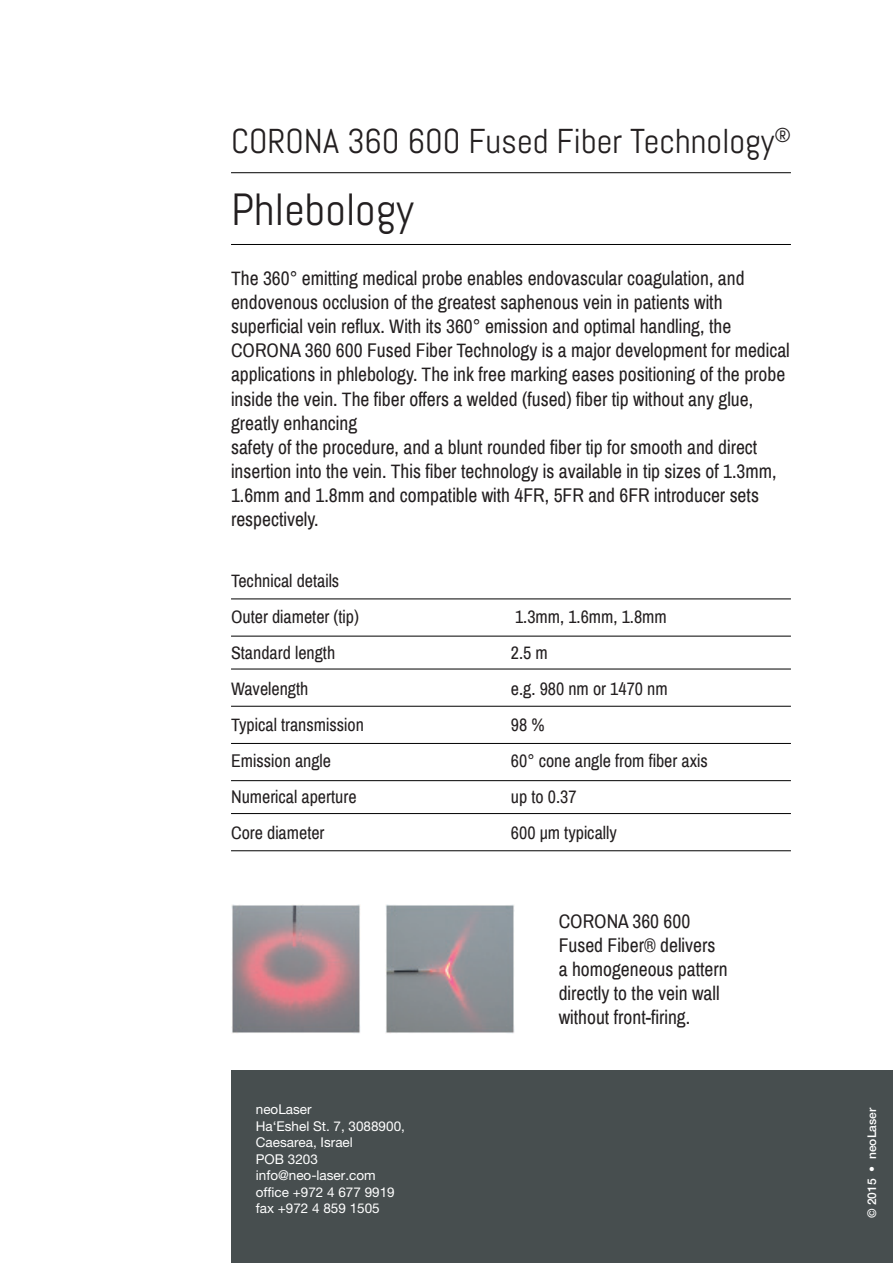
<style>
.page{position:relative;width:893px;height:1263px;background:#fff}
.page>*{position:absolute;margin:0;border:0;box-sizing:border-box;transform-origin:0 0}
.t1{font:45px "Abel";color:#231f20}
.t2{font:34.5px "Abel";color:#231f20}
.t3{font:20.1px "Abel";color:#231f20}
.t4{font:19.5px/24px "Archivo Narrow";color:#231f20}
.t5{font:18px/36px "Archivo Narrow";color:#231f20}
.t6{font:13.5px/16.5px "Helvetica Neue LT Pro";color:#fff}
.t7{font:500 12px "Helvetica Neue LT Pro";color:#fff}
</style>
<div class="page">
<div style="left:231px;top:1070px;width:662px;height:193px;background:#474e4f"></div>
<hr style="left:231px;top:172px;width:560px;height:1px;background:#000">
<hr style="left:231px;top:244px;width:560px;height:1px;background:#000">
<hr style="left:231px;top:598px;width:560px;height:1px;background:#000">
<hr style="left:231px;top:636px;width:560px;height:1px;background:#000">
<hr style="left:231px;top:669px;width:560px;height:1px;background:#000">
<hr style="left:231px;top:706px;width:560px;height:1px;background:#000">
<hr style="left:231px;top:743px;width:560px;height:1px;background:#000">
<hr style="left:231px;top:780px;width:560px;height:1px;background:#000">
<hr style="left:231px;top:813px;width:560px;height:1px;background:#000">
<hr style="left:231px;top:850px;width:560px;height:1px;background:#000">
<img style="left:231px;top:905px;width:129px;height:129px">
<img style="left:385px;top:905px;width:129px;height:129px">
<p class="t3" style="left:774px;top:122px;width:18px">R</p>
<h2 class="t2" style="left:231px;top:120px;width:545px">CORONA 360 600 Fused Fiber Technology</h2>
<h1 class="t1" style="left:231px;top:181px;width:184px">Phlebology</h1>
<p class="t4" style="left:231px;top:267px;width:560px">The 360° emitting medical probe enables endovascular coagulation, and endovenous occlusion of the greatest saphenous vein in patients with superficial vein reflux. With its 360° emission and optimal handling, the CORONA 360 600 Fused Fiber Technology ais major development for medical applications in phlebology. The ink free marking eases positioning of the probe inside the vein. The fiber offers a welded (fused) fiber tip without any glue, greatly enhancing<br>safety of the procedure, and a blunt rounded fiber tip for smooth and direct insertion into the vein. This fiber technology is available in tip sizes of 1.3mm, 1.6mm and 1.8mm and compatible with 4FR 5, FR and 6FR introducer sets respectively.</p>
<p class="t5" style="left:231px;top:563px;width:134px">Technical details<br>Outer diameter (tip(<br>Standard length<br>Wavelength<br>Typical transmission<br>Emission angle<br>Numerical aperture<br>Core diameter</p>
<p class="t6" style="left:256px;top:1101px;width:151px">neoLaser<br>Ha‘Eshel St. 7, 3088900,<br>Caesarea, Israel<br>POB 3203 info@neo-laser.com office +972 4 677 9919 fax +972 4 859 1505</p>
<p class="t5" style="left:511px;top:599px;width:198px">1.3mm, 1.6mm, 1.8mm<br>2.5 m<br>.g.e 980 nm or 1470 nm<br>98%<br>60° cone angle from fiber axis up to 0.37<br>600 μm typically</p>
<p class="t4" style="left:559px;top:910px;width:170px">CORONA 360 600<br>Fused Fiber® delivers a homogeneous pattern directly to the vein wall without front-firing.</p>
<p class="t7" style="left:865px;top:1159px;width:53px;rotate:-90deg">neoLaser</p>
<p class="t7" style="left:865px;top:1172px;width:7px;rotate:-90deg">•</p>
<p class="t7" style="left:865px;top:1218px;width:41px;rotate:-90deg">© 2015</p>
</div>
